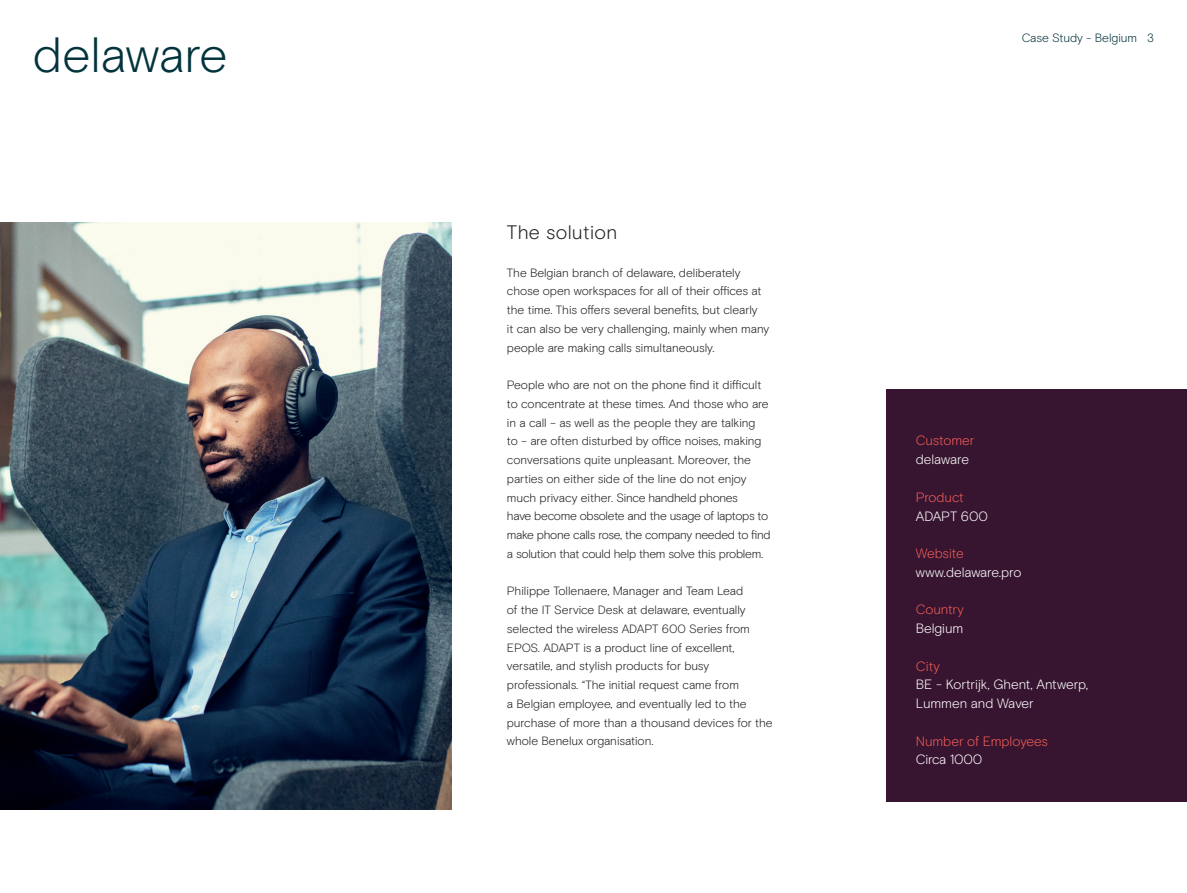
<style>
.page{position:relative;width:1187px;height:893px;background:#fff}
.page>*{position:absolute;margin:0;border:0;box-sizing:border-box;transform-origin:0 0}
.t1{font:300 49.5px "EPOS Basis";letter-spacing:-.01em;color:#03333c}
.t2{font:300 19.5px "EPOS Basis";letter-spacing:.015em;color:#231f20}
.t3{font:300 13.5px/18.8px "EPOS Basis";letter-spacing:-.01em;color:#fff}
.t4{font:300 13.5px "EPOS Basis";letter-spacing:-.01em;color:#f15e56}
.t5{font:300 12px/18.8px "EPOS Basis";letter-spacing:-.01em;color:#231f20}
.t6{font:300 12px "EPOS Basis";letter-spacing:-.005em;color:#03333c}
</style>
<div class="page">
<div style="left:886px;top:389px;width:300px;height:413px;background:#371430"></div>
<img style="left:0;top:223px;width:451px;height:586px">
<h1 class="t1" style="left:33px;top:25px;width:196px">delaware</h1>
<h2 class="t2" style="left:507px;top:221px;width:112px">The solution</h2>
<p class="t5" style="left:507px;top:263px;width:264px">The Belgian branch of delaware, deliberately chose open workspaces for all of their offices at the time. This offers several benefits, but clearly<br>it can also be very challenging, mainly when many people are making calls simultaneously.</p>
<p class="t5" style="left:507px;top:376px;width:265px">People who are not on the phone find it difficult to concentrate at these times. And those who are in a call – as well as the people they are talking<br>to – are often disturbed by office noises, making conversations quite unpleasant. Moreover, the parties on either side of the line do not enjoy much privacy either. Since handheld phones<br>have become obsolete and the usage of laptops to make phone calls rose, the company needed to find a solution that could help them solve this problem.</p>
<p class="t5" style="left:507px;top:582px;width:267px">Philippe Tollenaere, Manager and Team Lead<br>of the IT Service Desk at delaware, eventually selected the wireless ADAPT 600 Series from EPOS. ADAPT is a product line of excellent, versatile, and stylish products for busy professionals. “The initial request came from<br>a Belgian employee, and eventually led to the purchase of more than a thousand devices for the whole Benelux organisation.</p>
<p class="t6" style="left:1021px;top:31px;width:134px">Case Study - Belgium 3</p>
<p class="t4" style="left:915px;top:433px;width:60px">Customer</p>
<p class="t3" style="left:915px;top:450px;width:55px">delaware</p>
<p class="t4" style="left:915px;top:489px;width:49px">Product</p>
<p class="t3" style="left:915px;top:507px;width:74px">ADAPT 600</p>
<p class="t4" style="left:915px;top:545px;width:49px">Website</p>
<p class="t3" style="left:915px;top:563px;width:107px">www.delaware.pro</p>
<p class="t4" style="left:915px;top:602px;width:49px">Country</p>
<p class="t3" style="left:915px;top:619px;width:49px">Belgium</p>
<p class="t4" style="left:915px;top:658px;width:26px">City</p>
<p class="t3" style="left:915px;top:675px;width:174px">BE - Kortrijk, Ghent, Antwerp,<br>Lummen and Waver</p>
<p class="t4" style="left:915px;top:733px;width:134px">Number of Employees</p>
<p class="t3" style="left:915px;top:750px;width:68px">Circa 1000</p>
</div>
